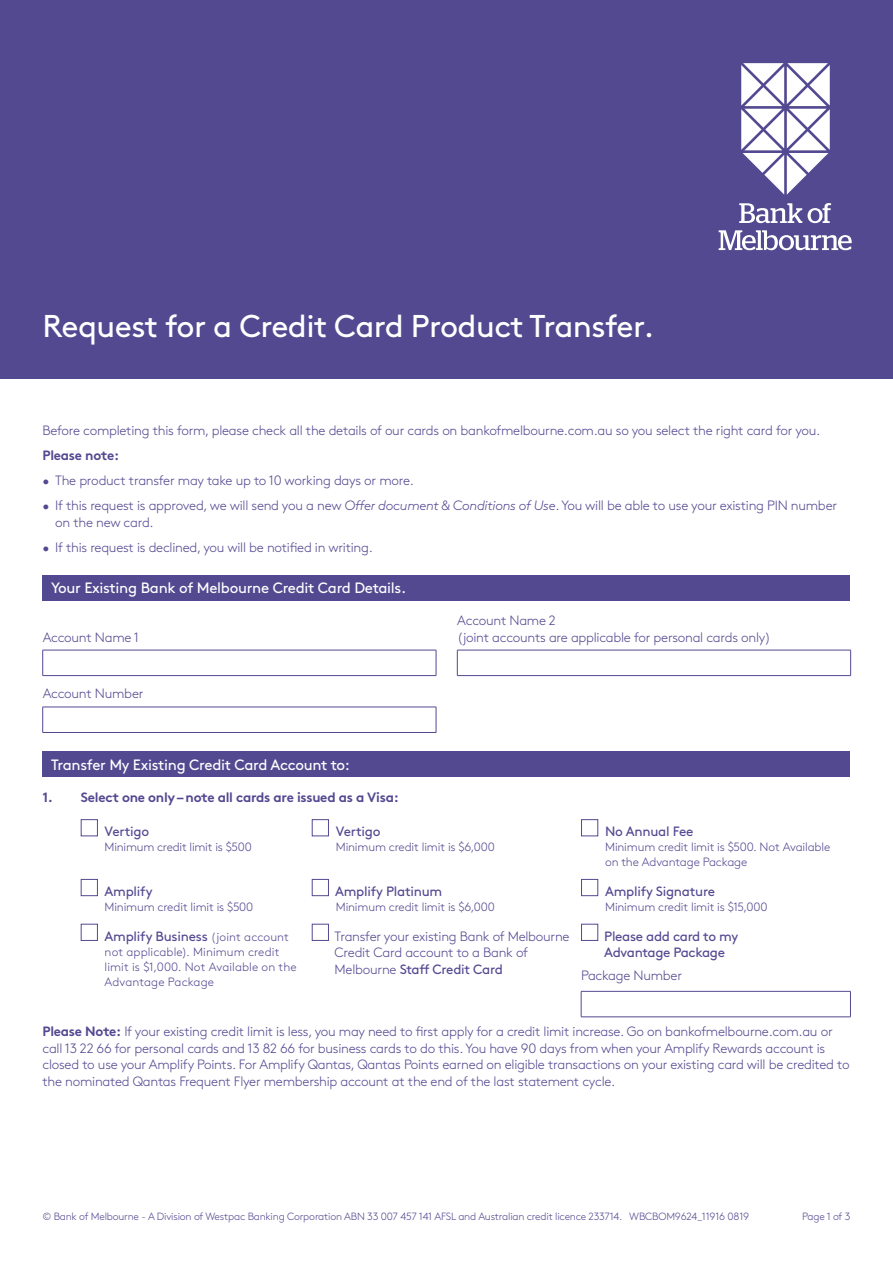
<style>
.page{position:relative;width:893px;height:1263px;background:#fff}
.page>*{position:absolute;margin:0;border:0;box-sizing:border-box;transform-origin:0 0}
.t1{font:31.5px "Brown";letter-spacing:-.02em;color:#fff}
.t2{font:15px "Brown";letter-spacing:-.02em;color:#fff}
.t3{font:300 13.5px/16.5px "Brown";letter-spacing:-.02em;color:#534991}
.t4{font:13.5px/16.5px "Brown";letter-spacing:-.02em;color:#534991}
.t5{font:700 13.5px "Brown";letter-spacing:-.02em;color:#534991}
.t6{font:300 12px/15px "Brown";letter-spacing:-.015em;color:#534991}
.t7{font:300 12px/15px "Brown";letter-spacing:.005em;color:#534991}
.t8{font:300 10.5px "Brown";letter-spacing:-.02em;color:#534991}
.s1{font-style:italic}
.s2{font-weight:300;font-size:12px}
.s3{font-weight:400}
.s4{font-weight:700}
</style>
<div class="page">
<div style="left:0;top:0;width:893px;height:379px;background:#534991"></div>
<svg style="left:739px;top:203px;width:92px;height:20px"></svg>
<svg style="left:719px;top:230px;width:133px;height:20px"></svg>
<svg style="left:741px;top:63px;width:89px;height:132px"></svg>
<div style="left:43px;top:575px;width:807px;height:25px;background:#534991"></div>
<svg style="left:43px;top:650px;width:808px;height:82px"></svg>
<hr style="left:43px;top:650px;width:393px;height:1px;background:#534991">
<svg style="left:42px;top:650px;width:1px;height:25px"></svg>
<svg style="left:436px;top:650px;width:1px;height:25px"></svg>
<hr style="left:457px;top:650px;width:394px;height:1px;background:#534991">
<svg style="left:457px;top:650px;width:1px;height:25px"></svg>
<svg style="left:850px;top:650px;width:1px;height:25px"></svg>
<hr style="left:43px;top:675px;width:393px;height:1px;background:#534991">
<hr style="left:457px;top:675px;width:394px;height:1px;background:#534991">
<hr style="left:43px;top:707px;width:393px;height:1px;background:#534991">
<svg style="left:42px;top:707px;width:1px;height:25px"></svg>
<svg style="left:436px;top:707px;width:1px;height:25px"></svg>
<hr style="left:43px;top:732px;width:393px;height:1px;background:#534991">
<div style="left:43px;top:751px;width:807px;height:26px;background:#534991"></div>
<svg style="left:312px;top:819px;width:538px;height:198px"></svg>
<hr style="left:581px;top:991px;width:270px;height:1px;background:#534991">
<svg style="left:581px;top:991px;width:1px;height:25px"></svg>
<svg style="left:850px;top:991px;width:1px;height:25px"></svg>
<hr style="left:581px;top:1016px;width:270px;height:1px;background:#534991">
<div style="left:81px;top:819px;width:17px;height:17px;background:#fff;border:1px solid #534991"></div>
<div style="left:312px;top:819px;width:17px;height:17px;background:#fff;border:1px solid #534991"></div>
<div style="left:581px;top:819px;width:17px;height:17px;background:#fff;border:1px solid #534991"></div>
<div style="left:81px;top:879px;width:17px;height:17px;background:#fff;border:1px solid #534991"></div>
<div style="left:312px;top:879px;width:17px;height:17px;background:#fff;border:1px solid #534991"></div>
<div style="left:581px;top:879px;width:17px;height:17px;background:#fff;border:1px solid #534991"></div>
<div style="left:81px;top:924px;width:17px;height:17px;background:#fff;border:1px solid #534991"></div>
<div style="left:312px;top:924px;width:17px;height:17px;background:#fff;border:1px solid #534991"></div>
<div style="left:581px;top:924px;width:17px;height:17px;background:#fff;border:1px solid #534991"></div>
<h1 class="t1" style="left:43px;top:302px;width:613px">Request for a Credit Card Product Transfer.</h1>
<p class="t3" style="left:43px;top:421px;width:779px">Before completing this form, please check all the details of our cards on bankofmelbourne.com.au so you select the right card for you.</p>
<p class="t5" style="left:43px;top:445px;width:78px">Please note:</p>
<p class="t3" style="left:43px;top:471px;width:373px">• The product transfer may take up to 10 working days or more.</p>
<p class="t3" style="left:55px;top:496px;width:783px;text-indent:-13px">• If this request is approved, we will send you a new <span class="s1">Offer document &amp; Conditions of Use</span>. You will be able to use your existing PIN number on the new card.</p>
<p class="t3" style="left:43px;top:538px;width:332px">• If this request is declined, you will be notified in writing.</p>
<p class="t2" style="left:51px;top:577px;width:357px">Your Existing Bank of Melbourne Credit Card Details.</p>
<p class="t3" style="left:43px;top:628px;width:98px">Account Name 1</p>
<p class="t3" style="left:457px;top:611px;width:315px">Account Name 2<br>(joint accounts are applicable for personal cards only)</p>
<p class="t3" style="left:43px;top:685px;width:102px">Account Number</p>
<p class="t2" style="left:51px;top:753px;width:300px">Transfer My Existing Credit Card Account to:</p>
<p class="t5" style="left:43px;top:786px;width:358px">1. Select one only – note all cards are issued as a Visa:</p>
<p class="t4" style="left:105px;top:822px;width:46px">Vertigo</p>
<p class="t6" style="left:105px;top:839px;width:149px">Minimum credit limit is $500</p>
<p class="t4" style="left:336px;top:822px;width:46px">Vertigo</p>
<p class="t6" style="left:336px;top:839px;width:161px">Minimum credit limit is $6,000</p>
<p class="t4" style="left:105px;top:882px;width:49px">Amplify</p>
<p class="t6" style="left:105px;top:898px;width:150px">Minimum credit limit is $500</p>
<p class="t4" style="left:335px;top:882px;width:109px">Amplify Platinum</p>
<p class="t6" style="left:336px;top:898px;width:161px">Minimum credit limit is $6,000</p>
<p class="t4" style="left:605px;top:822px;width:90px">No Annual Fee</p>
<p class="t6" style="left:605px;top:839px;width:227px">Minimum credit limit is $500. Not Available on the Advantage Package</p>
<p class="t4" style="left:605px;top:882px;width:111px">Amplify Signature</p>
<p class="t6" style="left:605px;top:898px;width:164px">Minimum credit limit is $15,000</p>
<p class="t4" style="left:105px;top:927px;width:186px">Amplify Business <span class="s2">(joint account</span></p>
<p class="t7" style="left:105px;top:943px;width:194px">not applicable). Minimum credit limit is $1,000. Not Available on the<br>Advantage Package</p>
<p class="t3" style="left:335px;top:927px;width:236px">Transfer your existing Bank of Melbourne<br>Credit Card account to a Bank of<br>Melbourne <span class="s3">Staff Credit Card</span></p>
<p class="t4" style="left:604px;top:927px;width:135px">Please add card to my<br>Advantage Package</p>
<p class="t3" style="left:581px;top:966px;width:102px">Package Number</p>
<p class="t3" style="left:43px;top:1022px;width:809px"><span class="s4">Please Note:</span> If your existing credit limit is less, you may need to first apply for a credit limit increase. Go on bankofmelbourne.com.au or call 13 22 66 for personal cards and 13 82 66 for business cards to do this. You have 90 days from when your Amplify Rewards account is closed to use your Amplify Points. For Amplify Qantas, Qantas Points earned on eligible transactions on your existing card will be credited to the nominated Qantas Frequent Flyer membership account at the end of the last statement cycle.</p>
<p class="t8" style="left:43px;top:1208px;width:708px">© Bank of Melbourne - A Division of Westpac Banking Corporation ABN 33 007 457 141 AFSL and Australian credit licence 233714. WBCBOM9624_11916 0819</p>
<p class="t8" style="left:802px;top:1208px;width:50px">Page 1 of 3</p>
</div>
